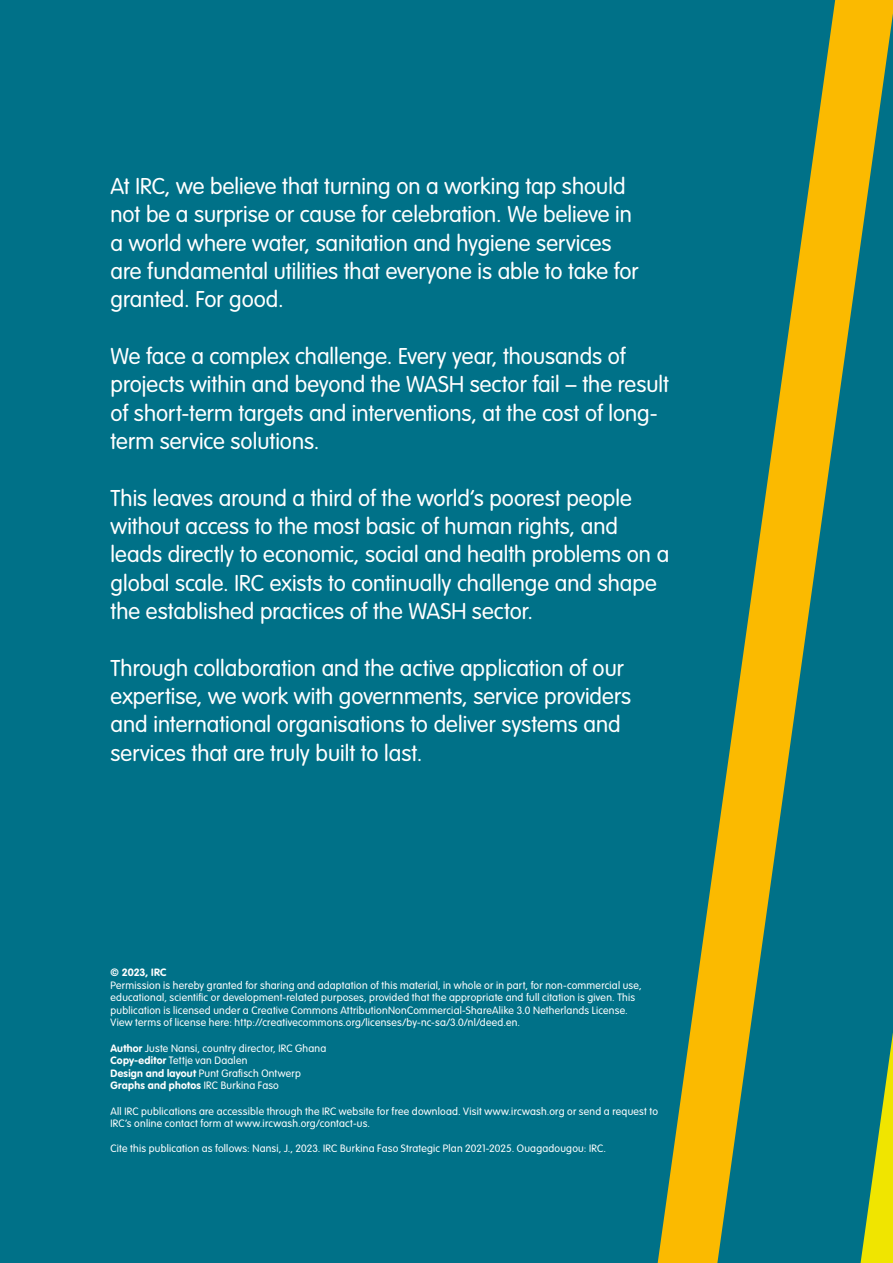
<style>
.page{position:relative;width:893px;height:1263px;background:#007188}
.page>*{position:absolute;margin:0;border:0;box-sizing:border-box;transform-origin:0 0}
.t1{font:300 22.5px/28.3px "VAG Rounded Std";color:#fff}
.t2{font:300 10.5px/12.6px "VAG Rounded Std";letter-spacing:.025em;color:#fff}
.t3{font:700 10.5px "VAG Rounded Std";letter-spacing:-.005em;color:#fff}
.s1{font-weight:700}
</style>
<div class="page">
<svg style="left:658px;top:0;width:235px;height:1263px"></svg>
<p class="t1" style="left:111px;top:173px;width:530px">At IRC, we believe that turning on a working tap should not be a surprise or cause for celebration. We believe in a world where water, sanitation and hygiene services are fundamental utilities that everyone is able to take for granted. For good.</p>
<p class="t1" style="left:111px;top:343px;width:560px">We face a complex challenge. Every year, thousands of projects within and beyond the WASH sector fail – the result of short-term targets and interventions, at the cost of long&shy;term service solutions.</p>
<p class="t1" style="left:111px;top:484px;width:560px">This leaves around a third of the world’s poorest people without access to the most basic of human rights, and leads directly to economic, social and health problems on a global scale. IRC exists to continually challenge and shape the established practices of the WASH sector.</p>
<p class="t1" style="left:111px;top:654px;width:522px">Through collaboration and the active application of our expertise, we work with governments, service providers and international organisations to deliver systems and services that are truly built to last.</p>
<p class="t3" style="left:111px;top:966px;width:57px">© 2023, IRC</p>
<p class="t2" style="left:111px;top:979px;width:533px">Permission is hereby granted for sharing and adaptation of this material, in whole or in part, for non-commercial use, educational, scientific or development-related purposes, provided that the appropriate and full citation is given. This publication is licensed under a Creative Commons AttributionNonCommercial-ShareAlike 3.0 Netherlands License.<br>View terms of license here: http://creativecommons.org/licenses/by-nc-sa/3.0/nl/deed.en.</p>
<p class="t2" style="left:111px;top:1042px;width:217px"><span class="s1">Author</span> Juste Nansi, country director, IRC Ghana <span class="s1">Copy-editor</span> Tettje van Daalen<br><span class="s1">Design and layout</span> Punt Grafisch Ontwerp <span class="s1">Graphs and photos</span> IRC Burkina Faso</p>
<p class="t2" style="left:111px;top:1105px;width:549px">All IRC publications are accessible through the IRC website for free download. Visit www.ircwash.org or send a request to<br>IRC’s online contact form at www.ircwash.org/contact-us.</p>
<p class="t2" style="left:111px;top:1143px;width:497px">Cite this publication as follows: Nansi, J., 2023. IRC Burkina Faso Strategic Plan 2021-2025. Ouagadougou: IRC.</p>
</div>
